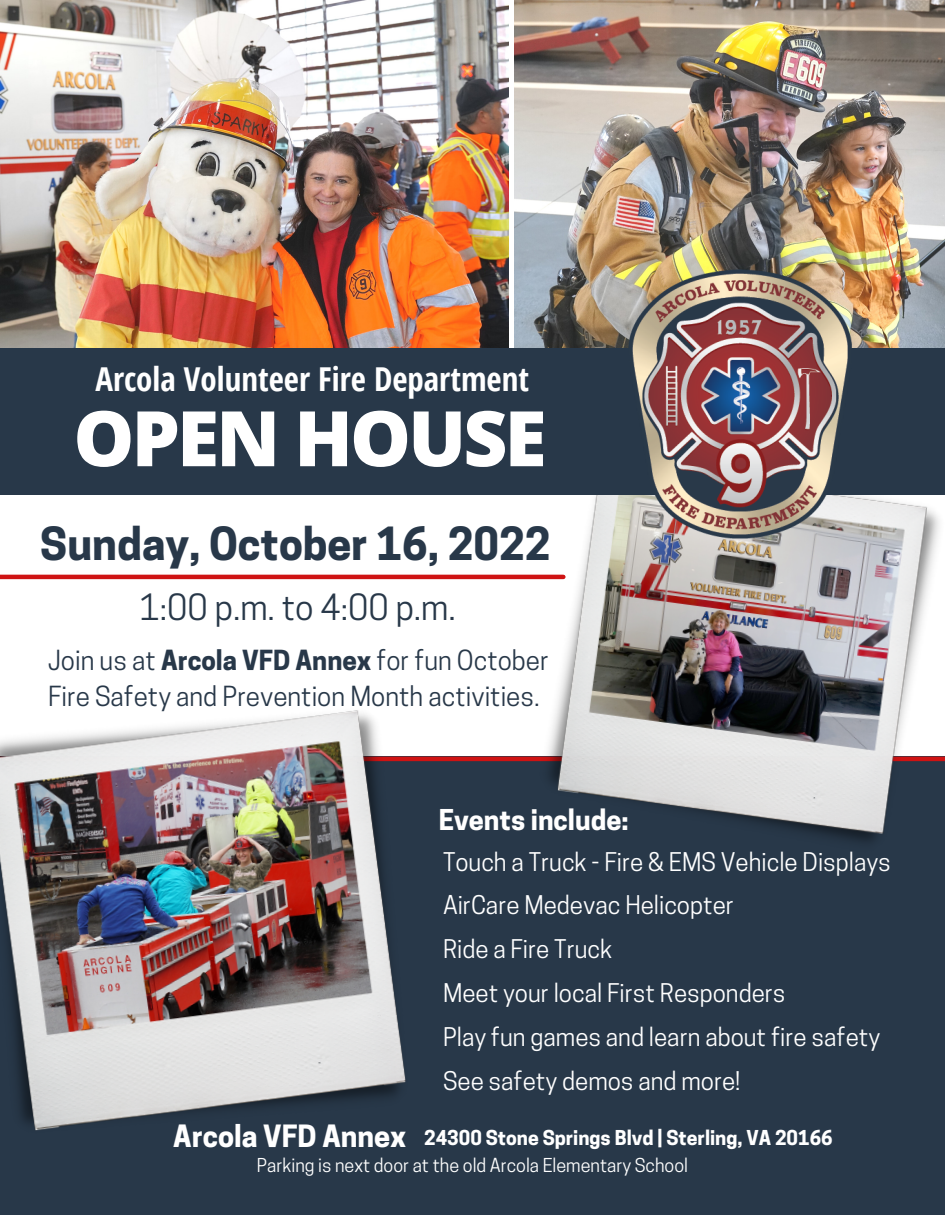
<style>
.page{position:relative;width:945px;height:1215px;background:#fff}
.page>*{position:absolute;margin:0;border:0;box-sizing:border-box;transform-origin:0 0}
.t1{font:800 76.65px "Open Sans";letter-spacing:-.035em;color:#fff}
.t2{font:700 42.9px "Cooper Hewitt";color:#283849}
.t3{font:33.9px "Cooper Hewitt";color:#283849}
.t4{font:700 33px "Open Sans Condensed";color:#fff}
.t5{font:700 27px "Cooper Hewitt";color:#fff}
.t6{font:25.95px/36px "Cooper Hewitt";color:#283849}
.t7{font:24.15px/43.8px "Cooper Hewitt";color:#fff}
.t8{font:700 19.2px "Cooper Hewitt";color:#fff}
.t9{font:18px "Cooper Hewitt";color:#fff}
.s1{font-weight:700}
.s2{font-size:28.8px}
</style>
<div class="page">
<div style="left:0;top:757px;width:945px;height:458px;background:#283849"></div>
<hr style="left:0;top:757px;width:945px;height:4px;background:#cf1313">
<img style="left:532px;top:495px;width:413px;height:347px">
<hr style="left:0;top:575px;width:563px;height:4px;background:#cf1313">
<img style="left:0;top:0;width:508px;height:349px">
<img style="left:515px;top:0;width:430px;height:349px">
<img style="left:0;top:710px;width:433px;height:421px">
<div style="left:0;top:349px;width:945px;height:146px;background:#283849"></div>
<img style="left:629px;top:269px;width:222px;height:269px">
<h3 class="t4" style="left:95px;top:356px;width:435px">Arcola Volunteer Fire Department</h3>
<h1 class="t1" style="left:73px;top:384px;width:475px">OPEN HOUSE</h1>
<h2 class="t2" style="left:40px;top:528px;width:512px">Sunday, October 16, 2022</h2>
<h3 class="t3" style="left:140px;top:594px;width:318px">1:00 p.m. to 4:00 p.m.</h3>
<p class="t6" style="left:48px;top:645px;width:502px">Join us at <span class="s1">Arcola VFD Annex</span> for fun October<br>Fire Safety and Prevention Month activities.</p>
<p class="t5" style="left:439px;top:810px;width:191px">Events include:</p>
<p class="t7" style="left:443px;top:843px;width:449px">Touch a Truck - Fire &amp; EMS Vehicle Displays<br>AirCare Medevac Helicopter<br>Ride a Fire Truck<br>Meet your local First Responders<br>Play fun games and learn about fire safety<br>See safety demos and more!</p>
<p class="t8" style="left:173px;top:1131px;width:661px"><span class="s2">Arcola VFD Annex</span> 24300 Stone Springs Blvd | Sterling, VA 20166</p>
<p class="t9" style="left:257px;top:1159px;width:433px">Parking is next door at the old Arcola Elementary School</p>
</div>
